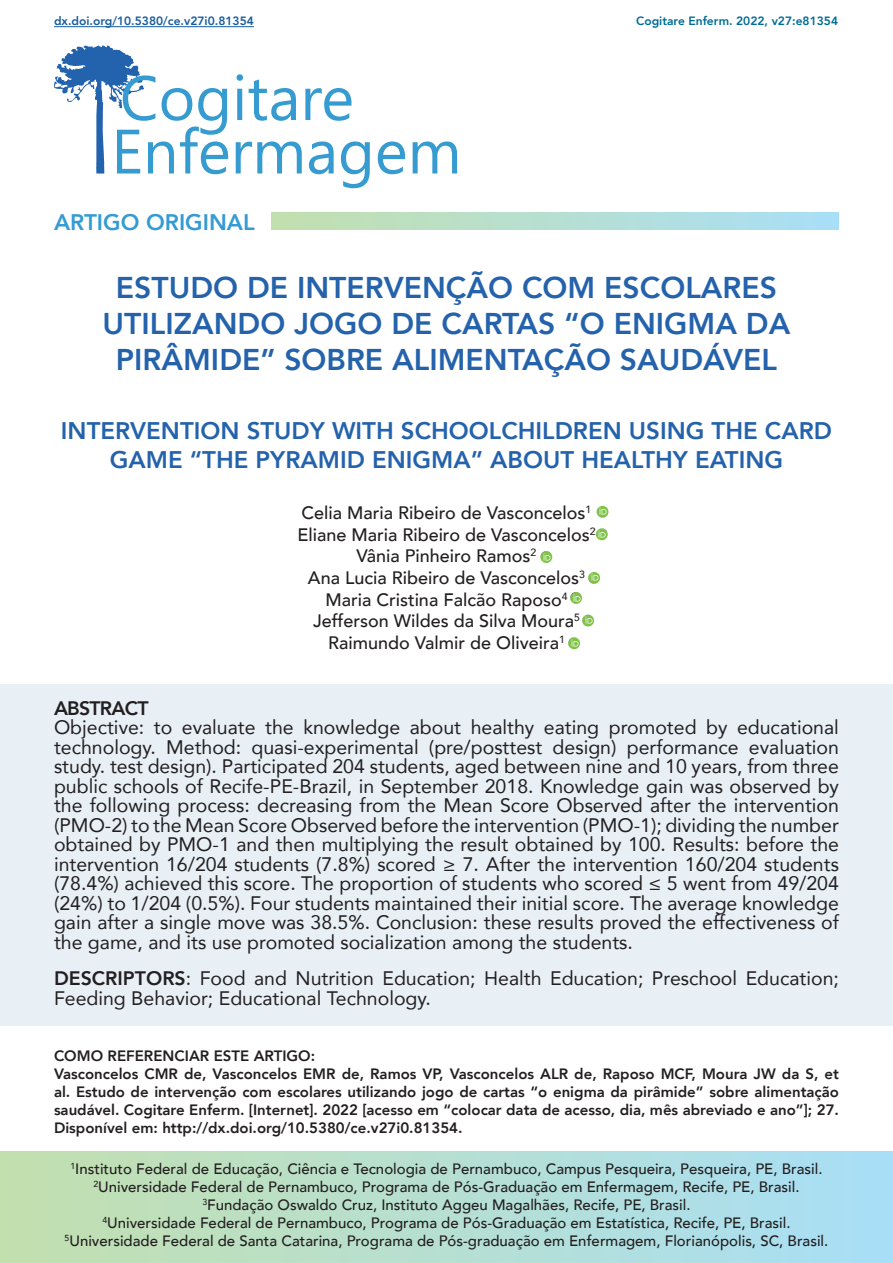
<style>
.page{position:relative;width:893px;height:1263px;background:#fff}
.page>*{position:absolute;margin:0;border:0;box-sizing:border-box;transform-origin:0 0}
.t1{font:800 30px/36px "Avenir";color:#2462ac;text-align:center}
.t2{font:800 24px/28.8px "Avenir";color:#2462ac;text-align:center}
.t3{font:800 22.5px "Avenir";color:#349bd3}
.TEXTO{font:19.5px/19.5px "Avenir";color:#231f20;text-align:justify}
.t4{font:800 19.5px "Avenir";letter-spacing:-.04em;color:#231f20}
.t5{font:500 18px "Avenir";color:#231f20}
.t6{font:500 15px "Avenir";color:#231f20}
.t7{font:800 15px/18px "Avenir";color:#231f20;text-align:justify}
.t8{font:500 12px/18.6px "Avenir";color:#231f20;text-align:center}
.t9{font:800 12px "Avenir";color:#175d9e}
.t10{font:800 12px "Avenir";color:#006c95}
.s1{font-weight:800}
</style>
<div class="page">
<svg style="left:236px;top:141px;width:66px;height:32px"></svg>
<svg style="left:309px;top:141px;width:25px;height:33px"></svg>
<svg style="left:341px;top:141px;width:29px;height:47px"></svg>
<svg style="left:378px;top:141px;width:27px;height:33px"></svg>
<svg style="left:413px;top:141px;width:44px;height:32px"></svg>
<svg style="left:54px;top:45px;width:174px;height:129px"></svg>
<svg style="left:237px;top:74px;width:6px;height:46px"></svg>
<svg style="left:249px;top:79px;width:47px;height:42px"></svg>
<svg style="left:305px;top:88px;width:46px;height:33px"></svg>
<svg style="left:597px;top:506px;width:11px;height:12px"></svg>
<svg style="left:596px;top:528px;width:12px;height:12px"></svg>
<svg style="left:588px;top:572px;width:12px;height:12px"></svg>
<svg style="left:540px;top:551px;width:12px;height:12px"></svg>
<div style="left:271px;top:213px;width:568px;height:16px;background:linear-gradient(to right,#c3dfae,#a9dff7)"></div>
<div style="left:0;top:1151px;width:893px;height:112px;background:linear-gradient(to right,#c3dfae,#a9dff7)"></div>
<hr style="left:54px;top:26px;width:200px;height:1px;background:#175d9e">
<div style="left:0;top:684px;width:893px;height:341px;background:#e8f0f6"></div>
<svg style="left:570px;top:592px;width:12px;height:12px"></svg>
<svg style="left:582px;top:615px;width:12px;height:11px"></svg>
<svg style="left:568px;top:637px;width:12px;height:12px"></svg>
<p class="t9" style="left:54px;top:10px;width:201px">dx.doi.org/10.5380/ce.v27i0.81354</p>
<p class="t3" style="left:54px;top:201px;width:202px">ARTIGO ORIGINAL</p>
<p class="t10" style="left:636px;top:10px;width:203px">Cogitare Enferm. 2022, v27:e81354</p>
<p class="t1" style="left:103px;top:267px;width:689px">ESTUDO DE INTERVENÇÃO COM ESCOLARES<br>UTILIZANDO JOGO DE CARTAS “O ENIGMA DA<br>PIRÂMIDE’’ SOBRE ALIMENTAÇÃO SAUDÁVEL</p>
<p class="t2" style="left:61px;top:415px;width:773px">INTERVENTION STUDY WITH SCHOOLCHILDREN USING THE CARD<br>GAME “THE PYRAMID ENIGMA” ABOUT HEALTHY EATING</p>
<p class="t5" style="left:302px;top:497px;width:291px">Celia Maria Ribeiro de Vasconcelos<sup>1</sup></p>
<p class="t5" style="left:297px;top:519px;width:300px">Eliane Maria Ribeiro de Vasconcelos<sup>2</sup></p>
<p class="t5" style="left:356px;top:540px;width:181px">Vânia Pinheiro Ramos<sup>2</sup></p>
<p class="t5" style="left:308px;top:562px;width:278px">Ana Lucia Ribeiro de Vasconcelos<sup>3</sup></p>
<p class="t5" style="left:325px;top:584px;width:244px">Maria Cristina Falcão Raposo<sup>4</sup></p>
<p class="t5" style="left:313px;top:605px;width:268px">Jefferson Wildes da Silva Moura<sup>5</sup></p>
<p class="t5" style="left:328px;top:627px;width:238px">Raimundo Valmir de Oliveira<sup>1</sup></p>
<p class="t4" style="left:54px;top:690px;width:96px">ABSTRACT</p>
<p class="TEXTO" style="left:54px;top:717px;width:786px">Objective: to evaluate the knowledge about healthy eating promoted by educational technology. Method: quasi-experimental (pre/posttest design) performance evaluation study. test design). Participated 204 students, aged between nine and 10 years, from three public schools of Recife-PE-Brazil, in September 2018. Knowledge gain was observed by the following process: decreasing from the Mean Score Observed after the intervention (PMO-2) to the Mean Score Observed before the intervention (PMO-1); dividing the number obtained by PMO-1 and then multiplying the result obtained by 100. Results: before the intervention 16/204 students (7.8%) scored ≥ 7. After the intervention 160/204 students (78.4%) achieved this score. The proportion of students who scored ≤ 5 went from 49/204 (24%) to 1/204 (0.5%). Four students maintained their initial score. The average knowledge gain after a single move was 38.5%. Conclusion: these results proved the effectiveness of the game, and its use promoted socialization among the students.</p>
<p class="TEXTO" style="left:54px;top:968px;width:786px"><span class="s1">DESCRIPTORS</span>: Food and Nutrition Education; Health Education; Preschool Education;<br>Feeding Behavior; Educational Technology.</p>
<p class="t7" style="left:54px;top:1045px;width:263px">COMO REFERENCIAR ESTE ARTIGO:</p>
<p class="t7" style="left:54px;top:1063px;width:786px">Vasconcelos CMR de, Vasconcelos EMR de, Ramos VP, Vasconcelos ALR de, Raposo MCF, Moura JW da S, et al. Estudo de intervenção com escolares utilizando jogo de cartas “o enigma da pirâmide” sobre alimentação saudável. Cogitare Enferm. [Internet]. 2022 [acesso em “colocar data de acesso, dia, mês abreviado e ano”]; 27.<br>Disponível em: http://dx.doi.org/10.5380/ce.v27i0.81354.</p>
<p class="t6" style="left:70px;top:1156px;width:754px"><sup>1</sup>Instituto Federal de Educação, Ciência e Tecnologia de Pernambuco, Campus Pesqueira, Pesqueira, PE, Brasil.</p>
<p class="t6" style="left:93px;top:1174px;width:708px"><sup>2</sup>Universidade Federal de Pernambuco, Programa de Pós-Graduação em Enfermagem, Recife, PE, Brasil.</p>
<p class="t6" style="left:202px;top:1192px;width:490px"><sup>3</sup>Fundação Oswaldo Cruz, Instituto Aggeu Magalhães, Recife, PE, Brasil.</p>
<p class="t6" style="left:102px;top:1210px;width:690px"><sup>4</sup>Universidade Federal de Pernambuco, Programa de Pós-Graduação em Estatística, Recife, PE, Brasil.</p>
<p class="t6" style="left:65px;top:1228px;width:765px"><sup>5</sup>Universidade Federal de Santa Catarina, Programa de Pós-graduação em Enfermagem, Florianópolis, SC, Brasil.</p>
<p class="t8" style="left:133px;top:1216px;width:629px">Estudo de intervenção com escolares utilizando jogo de cartas “o enigma da pirâmide” sobre alimentação saudável<br>Vasconcelos CMR de, Vasconcelos EMR de, Ramos VP, Vasconcelos ALR de, Raposo MCF, Moura JW da S, et al.</p>
</div>
